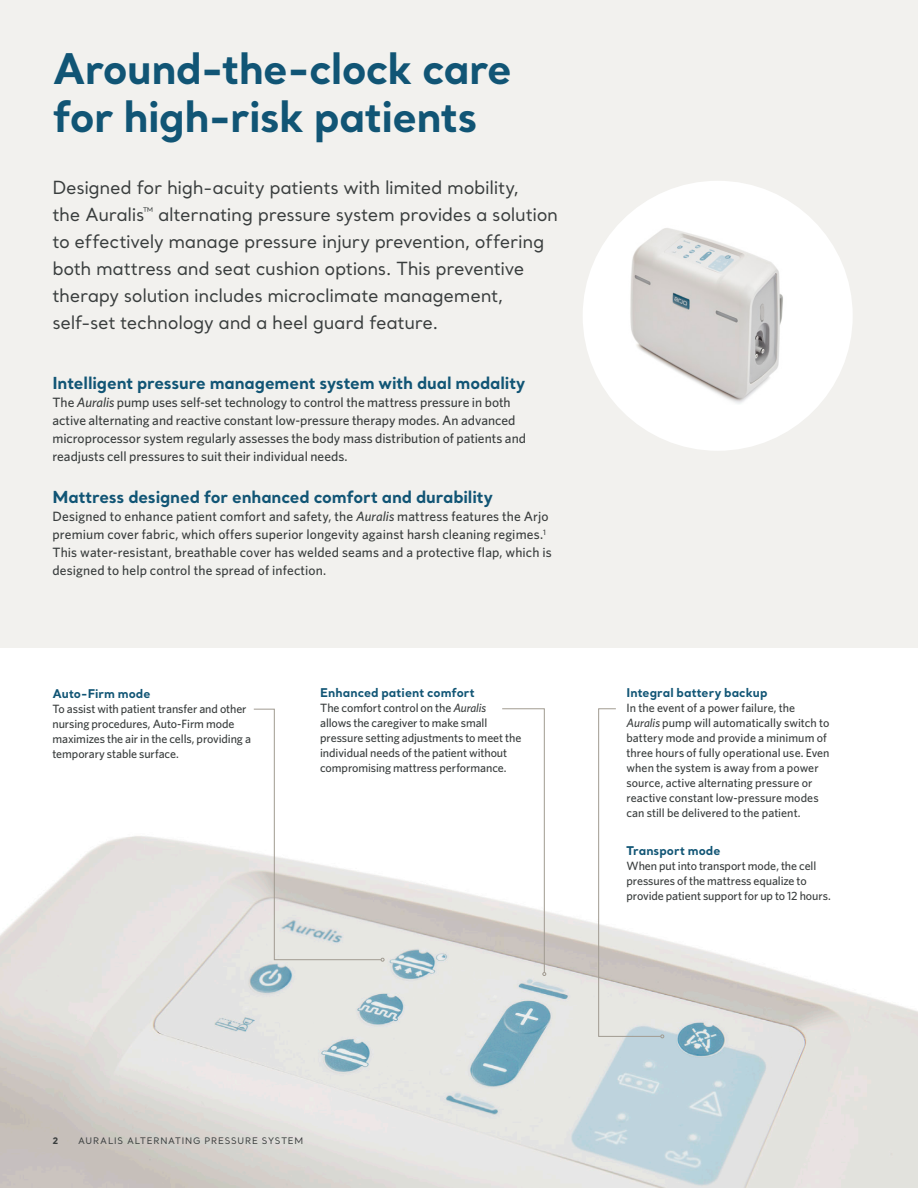
<style>
.page{position:relative;width:918px;height:1188px;background:#fff}
.page>*{position:absolute;margin:0;border:0;box-sizing:border-box;transform-origin:0 0}
.Heading_Santral_Bold{font:700 42px/48px "Santral";letter-spacing:-.02em;color:#115575}
.Preamble_Santral_Reg{font:18px/27px "Santral";letter-spacing:-.02em;color:#393d3d}
.Sub-heading__back_pa{font:700 16.5px "Santral";letter-spacing:-.01em;color:#115575}
.Body_copy_Whitney_Me{font:500 13.5px/18px "Whitney";letter-spacing:.01em;color:#393d3d}
.Sub-heading__back_pa-2{font:500 13.5px/18px "Whitney";color:#393d3d}
.Sub-heading__back_pa-3{font:500 12px/15px "Whitney";letter-spacing:-.005em;color:#393d3d}
.Sub-heading__back_pa-4{font:700 12px "Santral";letter-spacing:.005em;color:#115575}
.Footer_Santral_6_pt{font:9px "Santral";letter-spacing:.09em;color:#393d3d}
.Footer_Santral_6_pt-2{font:700 9px "Santral";color:#393d3d}
.s1{font-style:italic}
</style>
<div class="page">
<img style="left:0;top:836px;width:918px;height:352px">
<div style="left:0;top:0;width:918px;height:648px;background:#f2f1ee"></div>
<div style="left:583px;top:181px;width:270px;height:270px;background:#fff;border-radius:50%"></div>
<img style="left:630px;top:228px;width:153px;height:176px">
<svg style="left:253px;top:708px;width:131px;height:254px"></svg>
<svg style="left:501px;top:708px;width:45px;height:268px"></svg>
<svg style="left:598px;top:708px;width:66px;height:330px"></svg>
<p class="Heading_Santral_Bold" style="left:52px;top:44px;width:461px">Around-the-clock care for high-risk patients</p>
<p class="Preamble_Santral_Reg" style="left:52px;top:174px;width:507px">Designed for high-acuity patients with limited mobility,<br>the Auralis<sup>™</sup> alternating pressure system provides a solution to effectively manage pressure injury prevention, offering both mattress and seat cushion options. This preventive therapy solution includes microclimate management, self-set technology and a heel guard feature.</p>
<p class="Sub-heading__back_pa" style="left:52px;top:372px;width:474px">Intelligent pressure management system with dual modality</p>
<p class="Sub-heading__back_pa-2" style="left:52px;top:393px;width:475px">The <span class="s1">Auralis</span> pump uses self-set technology to control the mattress pressure in both active alternating and reactive constant low-pressure therapy modes. An advanced microprocessor system regularly assesses the body mass distribution of patients and readjusts cell pressures to suit their individual needs.</p>
<p class="Sub-heading__back_pa" style="left:52px;top:486px;width:442px">Mattress designed for enhanced comfort and durability</p>
<p class="Body_copy_Whitney_Me" style="left:52px;top:507px;width:501px">Designed to enhance patient comfort and safety, the <span class="s1">Auralis</span> mattress features the Arjo premium cover fabric, which offers superior longevity against harsh cleaning regimes.<sup>1<br></sup>This water-resistant, breathable cover has welded seams and a protective flap, which is designed to help control the spread of infection.</p>
<p class="Sub-heading__back_pa-4" style="left:52px;top:685px;width:100px">Auto-Firm mode</p>
<p class="Sub-heading__back_pa-3" style="left:52px;top:701px;width:200px">To assist with patient transfer and other nursing procedures, Auto-Firm mode maximizes the air in the cells, providing a temporary stable surface.</p>
<p class="Sub-heading__back_pa-4" style="left:320px;top:685px;width:156px">Enhanced patient comfort</p>
<p class="Sub-heading__back_pa-3" style="left:320px;top:701px;width:203px">The comfort control on the <span class="s1">Auralis<br></span>allows the caregiver to make small pressure setting adjustments to meet the individual needs of the patient without compromising mattress performance.</p>
<p class="Sub-heading__back_pa-4" style="left:627px;top:685px;width:142px">Integral battery backup</p>
<p class="Sub-heading__back_pa-3" style="left:627px;top:701px;width:205px">In the event of a power failure, the <span class="s1">Auralis</span> pump will automatically switch to battery mode and provide a minimum of three hours of fully operational use. Even when the system is away from a power source, active alternating pressure or reactive constant low-pressure modes can still be delivered to the patient.</p>
<p class="Sub-heading__back_pa-4" style="left:627px;top:842px;width:95px">Transport mode</p>
<p class="Sub-heading__back_pa-3" style="left:627px;top:858px;width:206px">When put into transport mode, the cell pressures of the mattress equalize to provide patient support for up to 12 hours.</p>
<p class="Footer_Santral_6_pt-2" style="left:52px;top:1135px;width:7px">2</p>
<p class="Footer_Santral_6_pt" style="left:78px;top:1135px;width:227px">AURALIS ALTERNATING PRESSURE SYSTEM</p>
</div>
